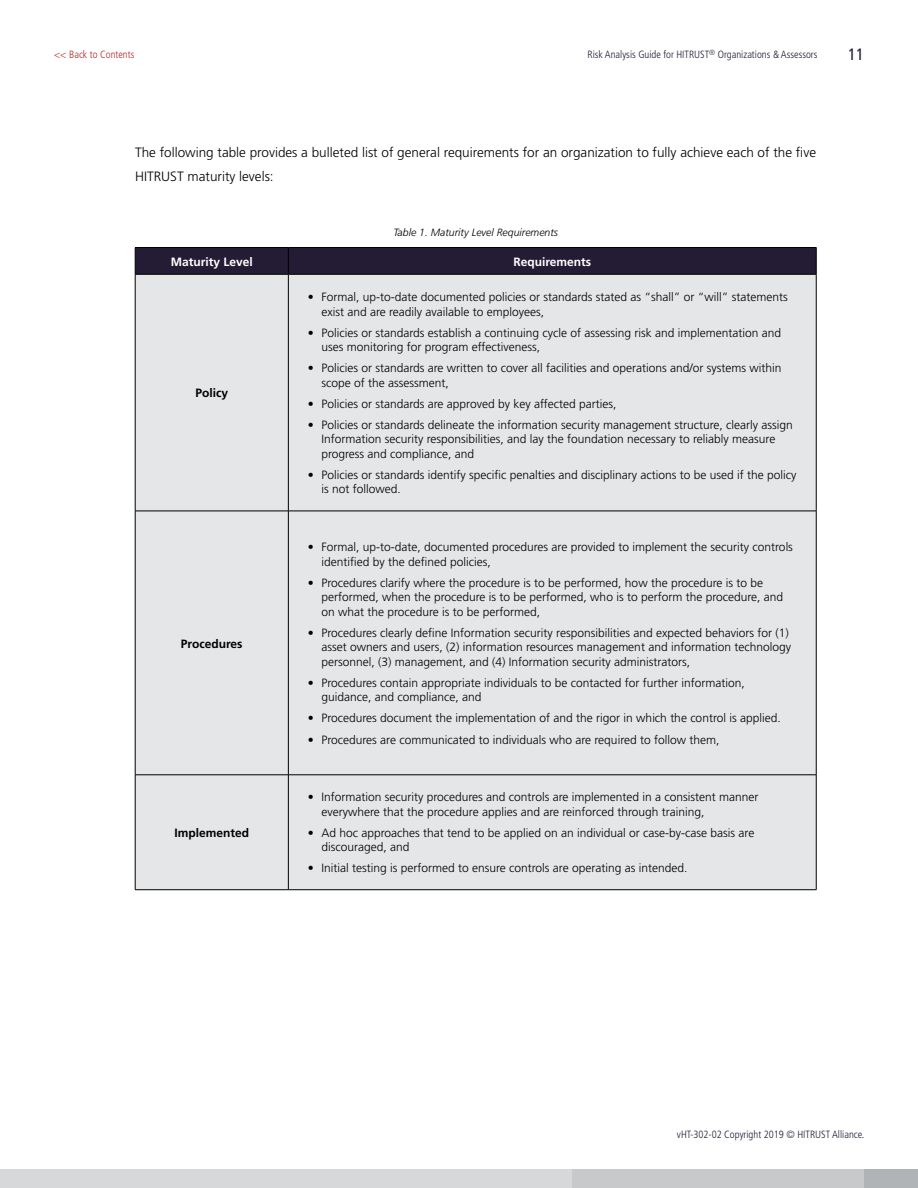
<style>
.page{position:relative;width:918px;height:1188px;background:#fff}
.page>*{position:absolute;margin:0;border:0;box-sizing:border-box;transform-origin:0 0}
.t1{font:condensed 16.5px "Frutiger";color:#231c34}
.t2{font:300 13.5px/24px "Frutiger";color:#000}
.t3{font:300 12px/14.4px "Frutiger";color:#000}
.t4{font:700 12px "Frutiger";color:#000}
.t5{font:700 12px "Frutiger";color:#fff}
.t6{font:300 condensed 10.5px "Frutiger";color:#231c34}
.t7{font:italic 300 10.5px "Frutiger";color:#000}
.t8{font:300 condensed 10.5px "Frutiger";color:#b3282d}
</style>
<div class="page">
<div style="left:0;top:1169px;width:573px;height:19px;background:#d6d8d9"></div>
<div style="left:573px;top:1169px;width:291px;height:19px;background:#c8c9cb"></div>
<div style="left:864px;top:1169px;width:54px;height:19px;background:#b1b4b6"></div>
<div style="left:136px;top:275px;width:680px;height:614px;background:#e5e6e7"></div>
<hr style="left:135px;top:275px;width:1px;height:236px;background:#000">
<hr style="left:288px;top:275px;width:1px;height:236px;background:#000">
<hr style="left:816px;top:275px;width:1px;height:236px;background:#000">
<hr style="left:135px;top:511px;width:153px;height:1px;background:#000">
<hr style="left:135px;top:511px;width:1px;height:264px;background:#000">
<hr style="left:288px;top:511px;width:528px;height:1px;background:#000">
<hr style="left:288px;top:511px;width:1px;height:264px;background:#000">
<hr style="left:816px;top:511px;width:1px;height:264px;background:#000">
<hr style="left:135px;top:775px;width:153px;height:1px;background:#000">
<hr style="left:135px;top:775px;width:1px;height:115px;background:#000">
<hr style="left:288px;top:775px;width:528px;height:1px;background:#000">
<hr style="left:288px;top:775px;width:1px;height:115px;background:#000">
<hr style="left:816px;top:775px;width:1px;height:115px;background:#000">
<hr style="left:135px;top:247px;width:153px;height:1px;background:#000">
<hr style="left:288px;top:247px;width:528px;height:1px;background:#000">
<div style="left:135px;top:248px;width:682px;height:26px;background:#231c34"></div>
<hr style="left:135px;top:274px;width:153px;height:1px;background:#000">
<hr style="left:288px;top:274px;width:528px;height:1px;background:#000">
<hr style="left:135px;top:889px;width:153px;height:1px;background:#000">
<hr style="left:288px;top:889px;width:528px;height:1px;background:#000">
<p class="t8" style="left:54px;top:48px;width:82px">&lt;&lt; Back to Contents</p>
<p class="t6" style="left:587px;top:48px;width:232px">Risk Analysis Guide for HITRUST<sup>®</sup> Organizations &amp; Assessors</p>
<h1 class="t1" style="left:848px;top:45px;width:17px">11</h1>
<p class="t2" style="left:135px;top:141px;width:683px">The following table provides a bulleted list of general requirements for an organization to fully achieve each of the five<br>HITRUST maturity levels:</p>
<p class="t7" style="left:393px;top:227px;width:166px">Table 1. Maturity Level Requirements</p>
<p class="t5" style="left:171px;top:254px;width:84px">Maturity Level</p>
<p class="t5" style="left:513px;top:254px;width:79px">Requirements</p>
<p class="t4" style="left:195px;top:386px;width:34px">Policy</p>
<p class="t4" style="left:181px;top:636px;width:63px">Procedures</p>
<p class="t4" style="left:174px;top:826px;width:76px">Implemented</p>
<p class="t3" style="left:321px;top:290px;width:468px;text-indent:-14px">• Formal, up-to-date documented policies or standards stated as “shall” or “will” statements exist and are readily available to employees,</p>
<p class="t3" style="left:321px;top:325px;width:461px;text-indent:-14px">• Policies or standards establish a continuing cycle of assessing risk and implementation and uses monitoring for program effectiveness,</p>
<p class="t3" style="left:321px;top:361px;width:462px;text-indent:-14px">• Policies or standards are written to cover all facilities and operations and/or systems within scope of the assessment,</p>
<p class="t3" style="left:308px;top:397px;width:310px">• Policies or standards are approved by key affected parties,</p>
<p class="t3" style="left:321px;top:418px;width:473px;text-indent:-14px">• Policies or standards delineate the information security management structure, clearly assign<br>Information security responsibilities, and lay the foundation necessary to reliably measure progress and compliance, and</p>
<p class="t3" style="left:321px;top:468px;width:477px;text-indent:-14px">• Policies or standards identify specific penalties and disciplinary actions to be used if the policy is not followed.</p>
<p class="t3" style="left:321px;top:540px;width:473px;text-indent:-14px">• Formal, up-to-date, documented procedures are provided to implement the security controls identified by the defined policies,</p>
<p class="t3" style="left:321px;top:576px;width:463px;text-indent:-14px">• Procedures clarify where the procedure is to be performed, how the procedure is to be performed, when the procedure is to be performed, who is to perform the procedure, and on what the procedure is to be performed,</p>
<p class="t3" style="left:321px;top:626px;width:471px;text-indent:-14px">• Procedures clearly define Information security responsibilities and expected behaviors for (1) asset owners and users, (2) information resources management and information technology personnel, (3) management, and (4) Information security administrators,</p>
<p class="t3" style="left:321px;top:676px;width:425px;text-indent:-14px">• Procedures contain appropriate individuals to be contacted for further information, guidance, and compliance, and</p>
<p class="t3" style="left:308px;top:711px;width:474px">• Procedures document the implementation of and the rigor in which the control is applied.</p>
<p class="t3" style="left:308px;top:732px;width:413px">• Procedures are communicated to individuals who are required to follow them,</p>
<p class="t3" style="left:321px;top:790px;width:439px;text-indent:-14px">• Information security procedures and controls are implemented in a consistent manner everywhere that the procedure applies and are reinforced through training,</p>
<p class="t3" style="left:321px;top:826px;width:434px;text-indent:-14px">• Ad hoc approaches that tend to be applied on an individual or case-by-case basis are discouraged, and</p>
<p class="t3" style="left:308px;top:861px;width:381px">• Initial testing is performed to ensure controls are operating as intended.</p>
<p class="t6" style="left:677px;top:1128px;width:189px">vHT-302-02 Copyright 2019 © HITRUST Alliance.</p>
</div>
